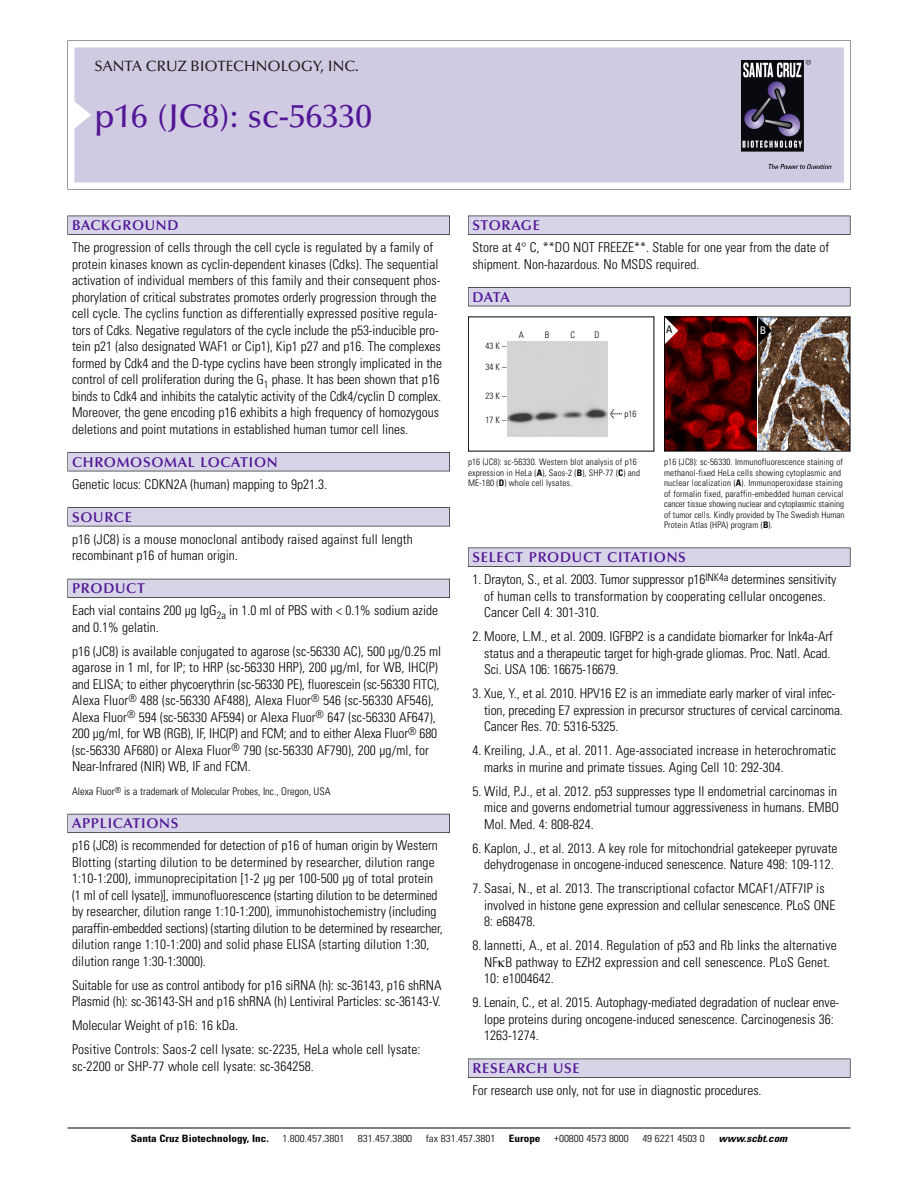
<style>
.page{position:relative;width:918px;height:1188px;background:#fff}
.page>*{position:absolute;margin:0;border:0;box-sizing:border-box;transform-origin:0 0}
.t1{font:500 33px "Optima";color:#511695}
.t2{font:500 15px "Optima";color:#231f20}
.t3{font:600 14.25px "Optima";letter-spacing:.05em;color:#511695}
.t4{font:300 condensed 13.5px/16.5px "Univers";color:#000}
.t5{font:300 condensed 10.5px "Univers";color:#000}
.t6{font:condensed 10.5px "Univers";color:#000}
.t7{font:condensed 10.5px "Univers";color:#fff}
.t8{font:300 condensed 10.2px "Univers";color:#000;scale:1.1 1}
.t9{font:700 condensed 10.2px "Univers";color:#000;scale:1.1 1}
.t10{font:italic 700 condensed 10.2px "Univers";color:#000;scale:1.1 1}
.t11{font:300 condensed 9px/10.5px "Univers";letter-spacing:.015em;color:#000}
.s1{font-family:"Meta Plus";font-weight:400;font-stretch:normal;font-size:10.5px}
.s2{font-weight:700}
</style>
<div class="page">
<svg style="left:74px;top:41px;width:777px;height:148px"></svg>
<div style="left:74px;top:47px;width:770px;height:135px;background:#d1cae3"></div>
<img style="left:741px;top:60px;width:90px;height:108px">
<div style="left:68px;top:216px;width:382px;height:19px;background:#535256"></div>
<div style="left:68px;top:216px;width:381px;height:18px;background:#d7d4e8"></div>
<div style="left:68px;top:452px;width:382px;height:19px;background:#515155"></div>
<div style="left:68px;top:453px;width:381px;height:18px;background:#d7d4e8"></div>
<div style="left:68px;top:507px;width:382px;height:19px;background:#545357"></div>
<div style="left:68px;top:508px;width:381px;height:18px;background:#d7d4e8"></div>
<div style="left:68px;top:579px;width:382px;height:19px;background:#535259"></div>
<div style="left:68px;top:579px;width:381px;height:18px;background:#d7d4e8"></div>
<div style="left:68px;top:814px;width:382px;height:19px;background:#595860"></div>
<div style="left:68px;top:814px;width:381px;height:18px;background:#d7d4e8"></div>
<div style="left:468px;top:216px;width:382px;height:19px;background:#535256"></div>
<div style="left:468px;top:216px;width:382px;height:18px;background:#d7d4e8"></div>
<div style="left:468px;top:287px;width:382px;height:19px;background:#515155"></div>
<div style="left:468px;top:288px;width:382px;height:18px;background:#d7d4e8"></div>
<div style="left:468px;top:548px;width:382px;height:19px;background:#545457"></div>
<div style="left:468px;top:548px;width:382px;height:18px;background:#d7d4e8"></div>
<div style="left:468px;top:1059px;width:382px;height:19px;background:#535256"></div>
<div style="left:468px;top:1059px;width:382px;height:18px;background:#d7d4e8"></div>
<hr style="left:68px;top:1128px;width:782px;height:1px;background:#000">
<img style="left:758px;top:318px;width:90px;height:132px">
<img style="left:666px;top:318px;width:90px;height:132px">
<div style="left:664px;top:316px;width:186px;height:136px;border:1px solid #000"></div>
<svg style="left:758px;top:317px;width:14px;height:27px"></svg>
<svg style="left:665px;top:317px;width:13px;height:27px"></svg>
<img style="left:508px;top:342px;width:100px;height:95px">
<p class="t2" style="left:94px;top:60px;width:266px">SANTA CRUZ BIOTECHNOLOGY, INC.</p>
<p class="t1" style="left:94px;top:102px;width:279px">p16 (JC8): sc-56330</p>
<p class="t3" style="left:72px;top:219px;width:108px">BACKGROUND</p>
<p class="t4" style="left:72px;top:240px;width:372px">The progression of cells through the cell cycle is regulated by a family of protein kinases known as cyclin-dependent kinases (Cdks). The sequential activation of individual members of this family and their consequent phos&shy;phorylation of critical substrates promotes orderly progression through the cell cycle. The cyclins function as differentially expressed positive regula&shy;tors of Cdks. Negative regulators of the cycle include the p53-inducible pro&shy;tein p21 (also designated WAF1 or Cip1), Kip1 p27 and p16. The complexes formed by Cdk4 and the D-type cyclins have been strongly implicated in the control of cell proliferation during the G<sub>1</sub> phase. It has been shown that p16 binds to Cdk4 and inhibits the catalytic activity of the Cdk4/cyclin D complex.<br>Moreover, the gene encoding p16 exhibits a high frequency of homozygous deletions and point mutations in established human tumor cell lines.</p>
<p class="t3" style="left:72px;top:456px;width:207px">CHROMOSOMAL LOCATION</p>
<p class="t4" style="left:72px;top:477px;width:257px">Genetic locus: CDKN2A (human) mapping to 9p21.3.</p>
<p class="t3" style="left:72px;top:511px;width:61px">SOURCE</p>
<p class="t4" style="left:72px;top:532px;width:342px">p16 (JC8) is a mouse monoclonal antibody raised against full length recombinant p16 of human origin.</p>
<p class="t3" style="left:72px;top:582px;width:74px">PRODUCT</p>
<p class="t4" style="left:72px;top:604px;width:368px">Each vial contains 200 µg IgG<sub>2a</sub> in 1.0 ml of PBS with &lt; 0.1% sodium azide and 0.1% gelatin.</p>
<p class="t4" style="left:72px;top:644px;width:371px">p16 (JC8) is available conjugated to agarose (sc-56330 AC), 500 µg/0.25 ml agarose in 1 ml, for IP; to HRP (sc-56330 HRP), 200 µg/ml, for WB, IHC(P) and ELISA; to either phycoerythrin (sc-56330 PE), fluorescein (sc-56330 FITC), Alexa Fluor<sup>®</sup> 488 (sc-56330 AF488), Alexa Fluor<sup>®</sup> 546 (sc-56330 AF546), Alexa Fluor<sup>®</sup> 594 (sc-56330 AF594) or Alexa Fluor<sup>®</sup> 647 (sc-56330 AF647), 200 µg/ml, for WB (RGB), IF, IHC(P) and FCM; and to either Alexa Fluor<sup>®</sup> 680 (sc-56330 AF680) or Alexa Fluor<sup>®</sup> 790 (sc-56330 AF790), 200 µg/ml, for Near-Infrared (NIR) WB, IF and FCM.</p>
<p class="t5" style="left:72px;top:788px;width:260px">Alexa Fluor<sup>®</sup> is a trademark of Molecular Probes, Inc., Oregon, USA</p>
<p class="t3" style="left:72px;top:817px;width:108px">APPLICATIONS</p>
<p class="t4" style="left:72px;top:839px;width:372px">p16 (JC8) is recommended for detection of p16 of human origin by Western Blotting (starting dilution to be determined by researcher, dilution range 1:10-1:200), immunoprecipitation [1-2 µg per 100-500 µg of total protein (1 ml of cell lysate)], immunofluorescence (starting dilution to be determined by researcher, dilution range 1:10-1:200), immunohistochemistry (including paraffin-embedded sections) (starting dilution to be determined by researcher, dilution range 1:10-1:200) and solid phase ELISA (starting dilution 1:30, dilution range 1:30-1:3000).</p>
<p class="t4" style="left:72px;top:978px;width:371px">Suitable for use as control antibody for p16 siRNA (h): sc-36143, p16 shRNA<br>Plasmid (h): sc-36143-SH and p16 shRNA (h) Lentiviral Particles: sc-36143-V.</p>
<p class="t4" style="left:72px;top:1019px;width:168px">Molecular Weight of p16: 16 kDa.</p>
<p class="t4" style="left:72px;top:1043px;width:350px">Positive Controls: Saos-2 cell lysate: sc-2235, HeLa whole cell lysate: sc-2200 or SHP-77 whole cell lysate: sc-364258.</p>
<p class="t3" style="left:473px;top:219px;width:69px">STORAGE</p>
<p class="t4" style="left:473px;top:240px;width:358px">Store at 4° C, **DO NOT FREEZE**. Stable for one year from the date of shipment. Non-hazardous. No MSDS required.</p>
<p class="t3" style="left:473px;top:291px;width:39px">DATA</p>
<p class="t11" style="left:486px;top:342px;width:22px">43 K –</p>
<p class="t11" style="left:486px;top:363px;width:22px">34 K –</p>
<p class="t11" style="left:486px;top:391px;width:22px">23 K –</p>
<p class="t11" style="left:486px;top:416px;width:22px">17 K –</p>
<p class="t11" style="left:519px;top:331px;width:7px">A</p>
<p class="t11" style="left:545px;top:331px;width:6px">B</p>
<p class="t11" style="left:571px;top:331px;width:6px">C</p>
<p class="t11" style="left:594px;top:331px;width:7px">D</p>
<p class="t11" style="left:610px;top:410px;width:28px"><span class="s1">&lt;</span> p16</p>
<p class="t11" style="left:468px;top:458px;width:174px">p16 (JC8): sc-56330. Western blot analysis of p16 expression in HeLa (<span class="s2">A</span>), Saos-2 (<span class="s2">B</span>), SHP-77 (<span class="s2">C</span>) and<br>ME-180 (<span class="s2">D</span>) whole cell lysates.</p>
<p class="t6" style="left:666px;top:326px;width:8px">A</p>
<p class="t7" style="left:760px;top:326px;width:8px">B</p>
<p class="t11" style="left:664px;top:458px;width:182px">p16 (JC8): sc-56330. Immunofluorescence staining of methanol-fixed HeLa cells showing cytoplasmic and nuclear localization (<span class="s2">A</span>). Immunoperoxidase staining of formalin fixed, paraffin-embedded human cervical cancer tissue showing nuclear and cytoplasmic staining of tumor cells. Kindly provided by The Swedish Human Protein Atlas (HPA) program (<span class="s2">B</span>).</p>
<p class="t3" style="left:473px;top:551px;width:215px">SELECT PRODUCT CITATIONS</p>
<p class="t4" style="left:484px;top:572px;width:354px;text-indent:-12px">1. Drayton, S., et al. 2003. Tumor suppressor p16<sup>INK4a</sup> determines sensitivity of human cells to transformation by cooperating cellular oncogenes.<br>Cancer Cell 4: 301-310.</p>
<p class="t4" style="left:484px;top:629px;width:350px;text-indent:-12px">2. Moore, L.M., et al. 2009. IGFBP2 is a candidate biomarker for Ink4a-Arf status and a therapeutic target for high-grade gliomas. Proc. Natl. Acad.<br>Sci. USA 106: 16675-16679.</p>
<p class="t4" style="left:484px;top:686px;width:360px;text-indent:-12px">3. Xue, Y., et al. 2010. HPV16 E2 is an immediate early marker of viral infec&shy;tion, preceding E7 expression in precursor structures of cervical carcinoma.<br>Cancer Res. 70: 5316-5325.</p>
<p class="t4" style="left:484px;top:743px;width:353px;text-indent:-12px">4. Kreiling, J.A., et al. 2011. Age-associated increase in heterochromatic marks in murine and primate tissues. Aging Cell 10: 292-304.</p>
<p class="t4" style="left:484px;top:784px;width:356px;text-indent:-12px">5. Wild, P.J., et al. 2012. p53 suppresses type II endometrial carcinomas in mice and governs endometrial tumour aggressiveness in humans. EMBO<br>Mol. Med. 4: 808-824.</p>
<p class="t4" style="left:473px;top:841px;width:367px;text-align:center">6. Kaplon, J., et al. 2013. A key role for mitochondrial gatekeeper pyruvate dehydrogenase in oncogene-induced senescence. Nature 498: 109-112.</p>
<p class="t4" style="left:484px;top:881px;width:353px;text-indent:-12px">7. Sasai, N., et al. 2013. The transcriptional cofactor MCAF1/ATF7IP is involved in histone gene expression and cellular senescence. PLoS ONE<br>8: e68478.</p>
<p class="t4" style="left:484px;top:938px;width:354px;text-indent:-12px">8. Iannetti, A., et al. 2014. Regulation of p53 and Rb links the alternative<br>NF B pathway to EZH2 expression and cell senescence. PLoS Genet.<br>10: e1004642.</p>
<p class="t4" style="left:484px;top:995px;width:357px;text-indent:-12px">9. Lenain, C., et al. 2015. Autophagy-mediated degradation of nuclear enve&shy;lope proteins during oncogene-induced senescence. Carcinogenesis 36:<br>1263-1274.</p>
<p class="t3" style="left:473px;top:1062px;width:109px">RESEARCH USE</p>
<p class="t4" style="left:473px;top:1083px;width:291px">For research use only, not for use in diagnostic procedures.</p>
<p class="t9" style="left:131px;top:1135px;width:127px">Santa Cruz Biotechnology, Inc.</p>
<p class="t8" style="left:282px;top:1135px;width:58px">1.800.457.3801</p>
<p class="t8" style="left:358px;top:1135px;width:51px">831.457.3800</p>
<p class="t8" style="left:426px;top:1135px;width:65px">fax 831.457.3801</p>
<p class="t9" style="left:509px;top:1135px;width:30px">Europe</p>
<p class="t8" style="left:554px;top:1135px;width:69px">+00800 4573 8000</p>
<p class="t8" style="left:642px;top:1135px;width:58px">49 6221 4503 0</p>
<p class="t10" style="left:719px;top:1135px;width:66px">www.scbt.com</p>
</div>
